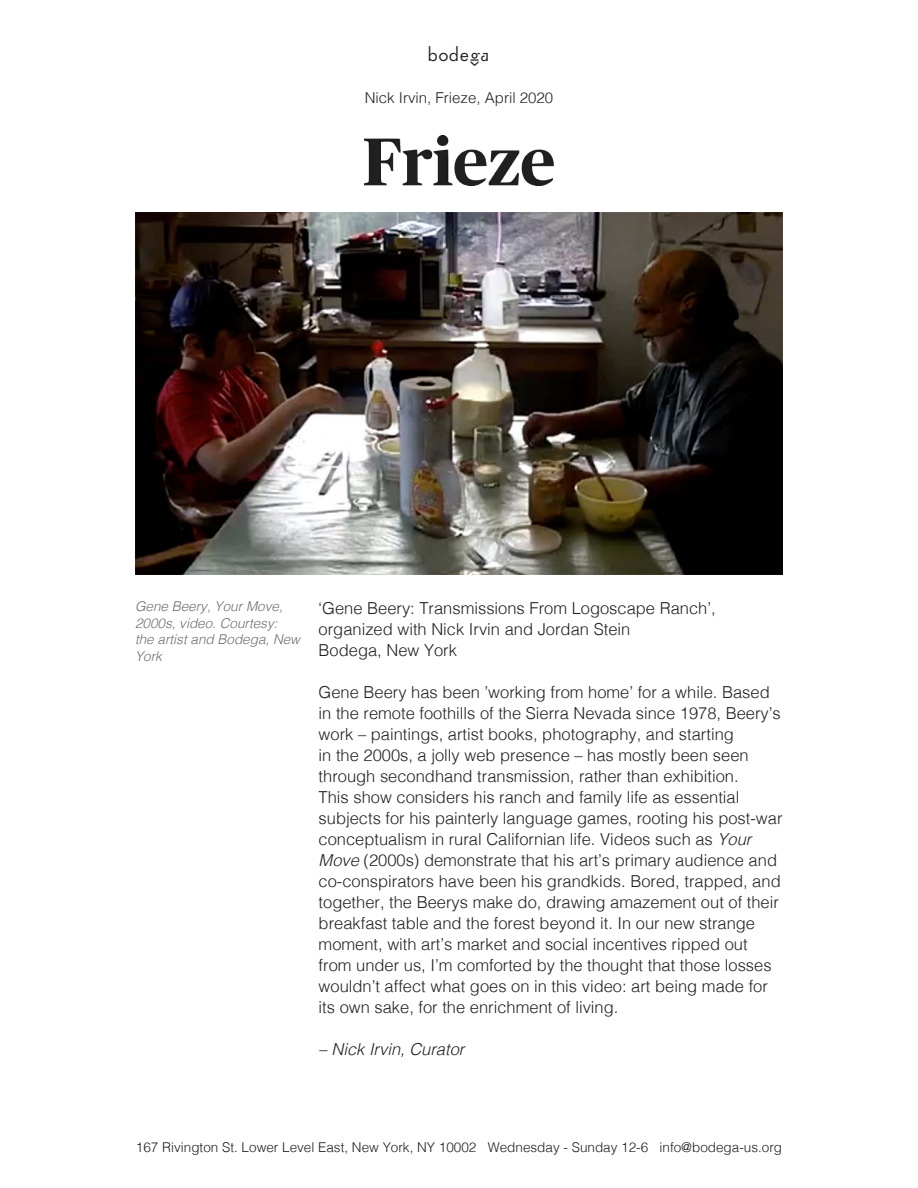
<style>
.page{position:relative;width:918px;height:1188px;background:#fff}
.page>*{position:absolute;margin:0;border:0;box-sizing:border-box;transform-origin:0 0}
.t1{font:19.5px "Bodega Logotype";color:#231f20}
.t2{font:300 16.5px/21px "Helvetica";color:#231f20}
.t3{font:italic 300 16.5px "Helvetica";color:#231f20}
.t4{font:300 15px "Helvetica";color:#231f20}
.t5{font:300 13.5px "Helvetica";color:#231f20}
.t6{font:italic 300 13.5px/16.5px "Helvetica";color:#6d6f71}
.s1{font-style:italic}
</style>
<div class="page">
<img style="left:135px;top:212px;width:648px;height:363px">
<img style="left:364px;top:135px;width:190px;height:50px">
<p class="t1" style="left:428px;top:47px;width:64px">bodeGB</p>
<p class="t4" style="left:365px;top:85px;width:190px">Nick Irvin, Frieze, April 2020</p>
<p class="t6" style="left:135px;top:598px;width:167px">Gene Beery, Your Move,<br>2000s, video. Courtesy:<br>the artist and Bodega, New<br>York</p>
<p class="t2" style="left:319px;top:596px;width:399px">‘Gene Beery: Transmissions From Logoscape Ranch’,</p>
<p class="t2" style="left:319px;top:617px;width:313px">organized with Nick Irvin and Jordan Stein</p>
<p class="t2" style="left:319px;top:638px;width:140px">Bodega, New York</p>
<p class="t2" style="left:319px;top:680px;width:465px">Gene Beery has been ’working from home’ for a while. Based in the remote foothills of the Sierra Nevada since 1978, Beery’s work – paintings, artist books, photography, and starting<br>in the 2000s, a jolly web presence – has mostly been seen through secondhand transmission, rather than exhibition.<br>This show considers his ranch and family life as essential subjects for his painterly language games, rooting his post-war conceptualism in rural Californian life. Videos such as <span class="s1">Your Move</span> (2000s) demonstrate that his art’s primary audience and co-conspirators have been his grandkids. Bored, trapped, and together, the Beerys make do, drawing amazement out of their breakfast table and the forest beyond it. In our new strange moment, with art’s market and social incentives ripped out from under us, I’m comforted by the thought that those losses wouldn’t affect what goes on in this video: art being made for its own sake, for the enrichment of living.</p>
<p class="t3" style="left:319px;top:1035px;width:147px">– Nick Irvin, Curator</p>
<p class="t5" style="left:136px;top:1136px;width:648px">167 Rivington St. Lower Level East, New York, NY 10002 Wednesday - Sunday 12-6 info@bodega-us.org</p>
</div>
